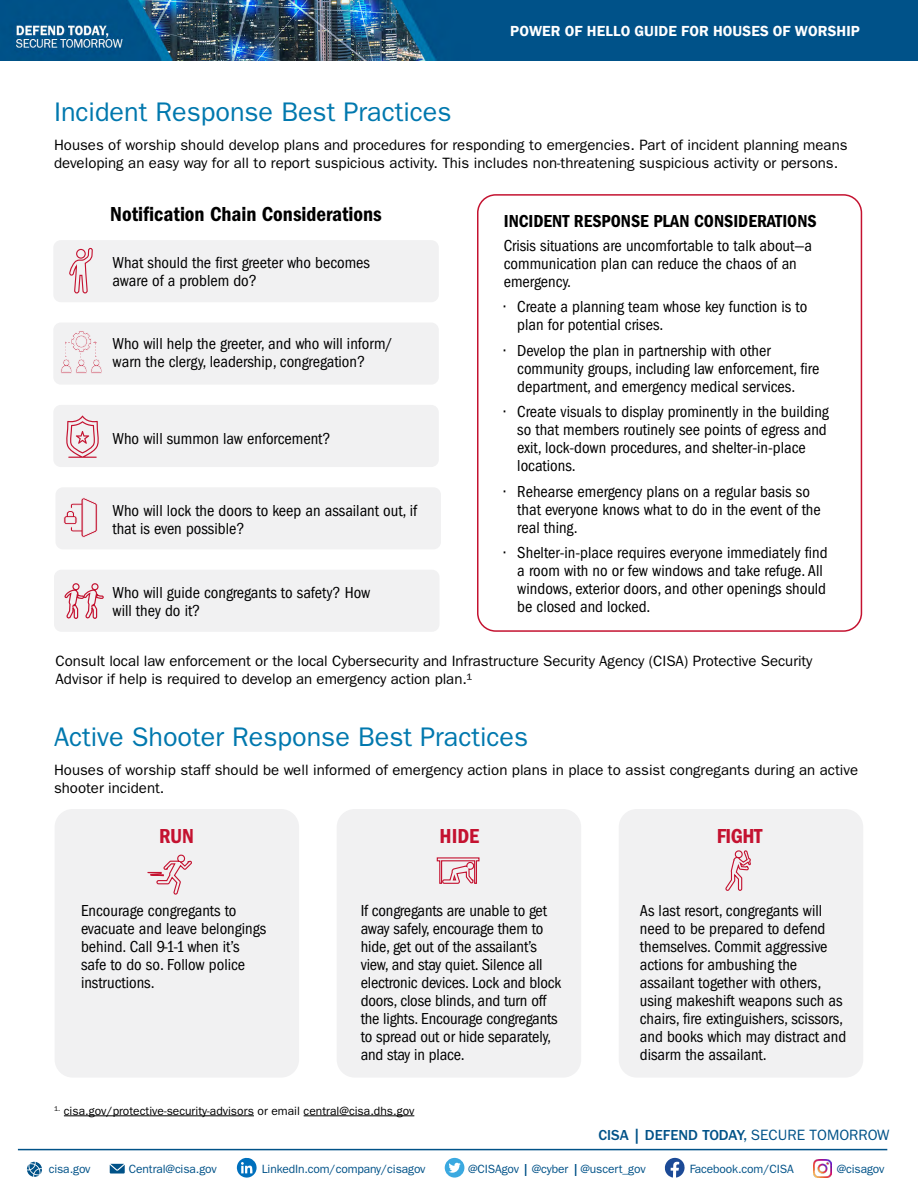
<style>
.page{position:relative;width:918px;height:1188px;background:#fff}
.page>*{position:absolute;margin:0;border:0;box-sizing:border-box;transform-origin:0 0}
.t1{font:27px "ITC Franklin Gothic Std";color:#0078ae}
.t2{font:21px "ITC Franklin Gothic Std Dm Cd";color:#000}
.t3{font:21px "ITC Franklin Gothic Std Dm Cd";letter-spacing:-.025em;color:#c41230}
.t4{font:18px "ITC Franklin Gothic Std Dm Cd";color:#000}
.t5{font:condensed 16.5px/18px "ITC Franklin Gothic Std";color:#000}
.t6{font:15px/18px "ITC Franklin Gothic Std";color:#000}
.t7{font:600 15px "Franklin Gothic";letter-spacing:.01em;color:#fff}
.t8{font:500 15px "ITC Franklin Gothic Std";color:#005288}
.t9{font:12px "ITC Franklin Gothic Std";letter-spacing:-.01em;color:#005288}
.t10{font:12px "ITC Franklin Gothic Std";color:#000}
.s1{font-weight:400}
.s2{font-weight:500}
</style>
<div class="page">
<svg style="left:445px;top:1158px;width:19px;height:20px"></svg>
<svg style="left:448px;top:1163px;width:13px;height:10px"></svg>
<svg style="left:665px;top:1158px;width:20px;height:20px"></svg>
<img style="left:813px;top:1159px;width:19px;height:18px">
<svg style="left:237px;top:1158px;width:20px;height:20px"></svg>
<svg style="left:110px;top:1164px;width:15px;height:10px"></svg>
<svg style="left:27px;top:1162px;width:15px;height:15px"></svg>
<hr style="left:18px;top:1149px;width:869px;height:1px;background:#005288">
<div style="left:55px;top:809px;width:244px;height:269px;background:#f1f1f2;border-radius:18px"></div>
<div style="left:337px;top:809px;width:244px;height:269px;background:#f1f1f2;border-radius:18px"></div>
<div style="left:619px;top:809px;width:244px;height:269px;background:#f1f1f2;border-radius:18px"></div>
<div style="left:54px;top:570px;width:386px;height:62px;background:#f1f1f2;border-radius:8px"></div>
<div style="left:56px;top:487px;width:385px;height:62px;background:#f1f1f2;border-radius:8px"></div>
<div style="left:53px;top:405px;width:386px;height:62px;background:#f1f1f2;border-radius:8px"></div>
<div style="left:53px;top:323px;width:386px;height:62px;background:#f1f1f2;border-radius:8px"></div>
<div style="left:53px;top:240px;width:386px;height:62px;background:#f1f1f2;border-radius:8px"></div>
<div style="left:477px;top:194px;width:385px;height:438px;border:2px solid #c41230;border-radius:18px"></div>
<svg style="left:147px;top:854px;width:45px;height:41px"></svg>
<svg style="left:436px;top:857px;width:44px;height:27px"></svg>
<svg style="left:725px;top:850px;width:26px;height:41px"></svg>
<svg style="left:69px;top:247px;width:23px;height:47px"></svg>
<svg style="left:61px;top:331px;width:41px;height:42px"></svg>
<svg style="left:66px;top:416px;width:33px;height:42px"></svg>
<svg style="left:63px;top:497px;width:35px;height:41px"></svg>
<svg style="left:64px;top:583px;width:40px;height:36px"></svg>
<img style="left:0;top:0;width:918px;height:60px">
<hr style="left:64px;top:1116px;width:190px;height:1px;background:#000">
<hr style="left:304px;top:1116px;width:110px;height:1px;background:#000">
<p class="t7" style="left:510px;top:22px;width:351px">POWER OF HELLO GUIDE FOR HOUSES OF WORSHIP</p>
<h2 class="t1" style="left:54px;top:96px;width:399px">Incident Response Best Practices</h2>
<p class="t6" style="left:54px;top:136px;width:795px">Houses of worship should develop plans and procedures for responding to emergencies. Part of incident planning means developing an easy way for all to report suspicious activity. This includes non-threatening suspicious activity or persons.</p>
<h3 class="t2" style="left:110px;top:202px;width:273px">Notification Chain Considerations</h3>
<p class="t5" style="left:112px;top:254px;width:259px">What should the first greeter who becomes aware of a problem do?</p>
<h3 class="t4" style="left:504px;top:211px;width:314px">INCIDENT RESPONSE PLAN CONSIDERATIONS</h3>
<p class="t5" style="left:504px;top:237px;width:310px">Crisis situations are uncomfortable to talk about—a communication plan can reduce the chaos of an emergency.</p>
<p class="t5" style="left:517px;top:298px;width:292px;text-indent:-14px">• Create a planning team whose key function is to plan for potential crises.</p>
<p class="t5" style="left:517px;top:342px;width:304px;text-indent:-14px">• Develop the plan in partnership with other community groups, including law enforcement, fire department, and emergency medical services.</p>
<p class="t5" style="left:517px;top:403px;width:313px;text-indent:-14px">• Create visuals to display prominently in the building so that members routinely see points of egress and exit, lock-down procedures, and shelter-in-place locations.</p>
<p class="t5" style="left:517px;top:483px;width:305px;text-indent:-14px">• Rehearse emergency plans on a regular basis so that everyone knows what to do in the event of the real thing.</p>
<p class="t5" style="left:517px;top:544px;width:312px;text-indent:-14px">• Shelter-in-place requires everyone immediately find a room with no or few windows and take refuge. All windows, exterior doors, and other openings should be closed and locked.</p>
<p class="t5" style="left:112px;top:335px;width:282px">Who will help the greeter, and who will inform/ warn the clergy, leadership, congregation?</p>
<p class="t5" style="left:112px;top:430px;width:220px">Who will summon law enforcement?</p>
<p class="t5" style="left:112px;top:501px;width:306px">Who will lock the doors to keep an assailant out, if that is even possible?</p>
<p class="t5" style="left:112px;top:584px;width:259px">Who will guide congregants to safety? How will they do it?</p>
<p class="t6" style="left:56px;top:652px;width:758px">Consult local law enforcement or the local Cybersecurity and Infrastructure Security Agency (CISA) Protective Security<br>Advisor if help is required to develop an emergency action plan.1</p>
<h2 class="t1" style="left:54px;top:722px;width:476px">Active Shooter Response Best Practices</h2>
<p class="t6" style="left:54px;top:761px;width:806px">Houses of worship staff should be well informed of emergency action plans in place to assist congregants during an active shooter incident.</p>
<p class="t3" style="left:159px;top:824px;width:36px">RUN</p>
<p class="t3" style="left:717px;top:824px;width:47px">FIGHT</p>
<p class="t3" style="left:440px;top:824px;width:41px">HIDE</p>
<p class="t5" style="left:81px;top:902px;width:187px">Encourage congregants to evacuate and leave belongings behind. Call 9-1-1 when it’s safe to do so. Follow police instructions.</p>
<p class="t5" style="left:361px;top:902px;width:202px">If congregants are unable to get away safely, encourage them to hide, get out of the assailant’s view, and stay quiet. Silence all electronic devices. Lock and block doors, close blinds, and turn off the lights. Encourage congregants to spread out or hide separately, and stay in place.</p>
<p class="t10" style="left:54px;top:1104px;width:362px"><sup>1.</sup> cisa.gov/protective-security-advisors or email central@cisa.dhs.gov</p>
<p class="t5" style="left:640px;top:902px;width:208px">As last resort, congregants will need to be prepared to defend themselves. Commit aggressive actions for ambushing the assailant together with others, using makeshift weapons such as chairs, fire extinguishers, scissors, and books which may distract and disarm the assailant.</p>
<p class="t8" style="left:598px;top:1126px;width:292px">CISA | DEFEND TODAY, <span class="s1">SECURE TOMORROW</span></p>
<p class="t9" style="left:49px;top:1162px;width:43px">cisa.gov</p>
<p class="t9" style="left:129px;top:1162px;width:89px">Central@cisa.gov</p>
<p class="t9" style="left:262px;top:1162px;width:165px">LinkedIn.com/company/cisagov</p>
<p class="t9" style="left:468px;top:1162px;width:179px">@CISAgov <span class="s2">|</span> @cyber <span class="s2">|</span>@uscert_gov</p>
<p class="t9" style="left:690px;top:1162px;width:106px">Facebook.com/CISA</p>
<p class="t9" style="left:837px;top:1162px;width:49px">@cisagov</p>
</div>
